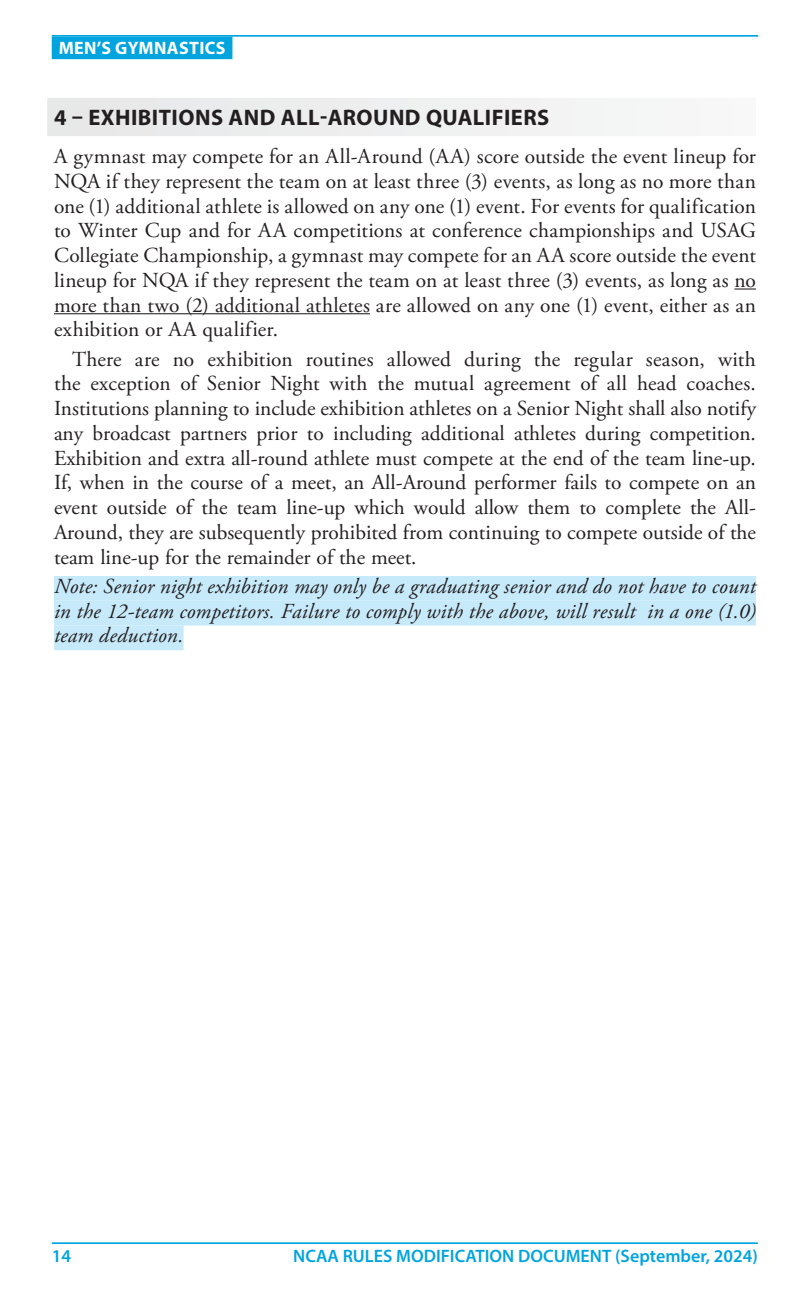
<style>
.page{position:relative;width:810px;height:1296px;background:#fff}
.page>*{position:absolute;margin:0;border:0;box-sizing:border-box;transform-origin:0 0}
.SectSubhead{font:700 22.5px "Myriad Pro";letter-spacing:.02em;color:#231f20}
.Body{font:21.38px/24.8px "Adobe Garamond Pro";color:#231f20}
.BodyStart{font:21.38px/24.8px "Adobe Garamond Pro";letter-spacing:.005em;color:#231f20;text-align:justify}
.BodyStart_NOTE{font:italic 21.38px/24.8px "Adobe Garamond Pro";letter-spacing:.01em;color:#231f20;text-align:justify}
.t1{font:600 18px "Myriad Pro";color:#00a4de}
.t2{font:700 18px "Myriad Pro";letter-spacing:.02em;color:#fff}
</style>
<div class="page">
<hr style="left:52px;top:1242px;width:706px;height:2px;background:#00a4de">
<hr style="left:52px;top:35px;width:706px;height:2px;background:#00a4de">
<div style="left:52px;top:37px;width:180px;height:22px;background:#00a4de"></div>
<div style="left:47px;top:98px;width:709px;height:38px;background:#eeeff0"></div>
<hr style="left:734px;top:288px;width:22px;height:2px;background:#231f20">
<hr style="left:54px;top:313px;width:316px;height:1px;background:#231f20">
<div style="left:54px;top:576px;width:702px;height:25px;background:#c7eafb"></div>
<div style="left:54px;top:601px;width:702px;height:25px;background:#c7eafb"></div>
<div style="left:54px;top:626px;width:130px;height:24px;background:#c7eafb"></div>
<p class="t2" style="left:59px;top:36px;width:169px">MEN’S GYMNASTICS</p>
<p class="SectSubhead" style="left:54px;top:103px;width:497px">4 – EXHIBITIONS AND ALL-AROUND QUALIFIERS</p>
<p class="BodyStart" style="left:54px;top:145px;width:704px">A gymnast may compete for an All-Around (AA) score outside the event lineup for NQA if they represent the team on at least three (3) events, as long as no more than one (1) additional athlete is allowed on any one (1) event. For events for qualification to Winter Cup and for AA competitions at conference championships and USAG Collegiate Championship, a gymnast may compete for an AA score outside the event lineup for NQA if they represent the team on at least three (3) events, as long as no more than two (2) additional athletes are allowed on any one (1) event, either as an exhibition or AA qualifier.</p>
<p class="Body" style="left:54px;top:347px;width:704px;text-indent:18px">There are no exhibition routines allowed during the regular season, with the exception of Senior Night with the mutual agreement of all head coaches.<br>Institutions planning to include exhibition athletes on a Senior Night shall also notify any broadcast partners prior to including additional athletes during competition.<br>Exhibition and extra all-round athlete must compete at the end of the team line-up.<br>If, when in the course of a meet, an All-Around performer fails to compete on an event outside of the team line-up which would allow them to complete the All-Around, they are subsequently prohibited from continuing to compete outside of the team line-up for the remainder of the meet.</p>
<p class="BodyStart_NOTE" style="left:54px;top:574px;width:704px">Note: Senior night exhibition may only be a graduating senior and do not have to count in the 12-team competitors. Failure to comply with the above, will result in a one (1.0) team deduction.</p>
<p class="t1" style="left:52px;top:1245px;width:21px">14</p>
<p class="t1" style="left:293px;top:1245px;width:466px">NCAA RULES MODIFICATION DOCUMENT (September, 2024)</p>
</div>
